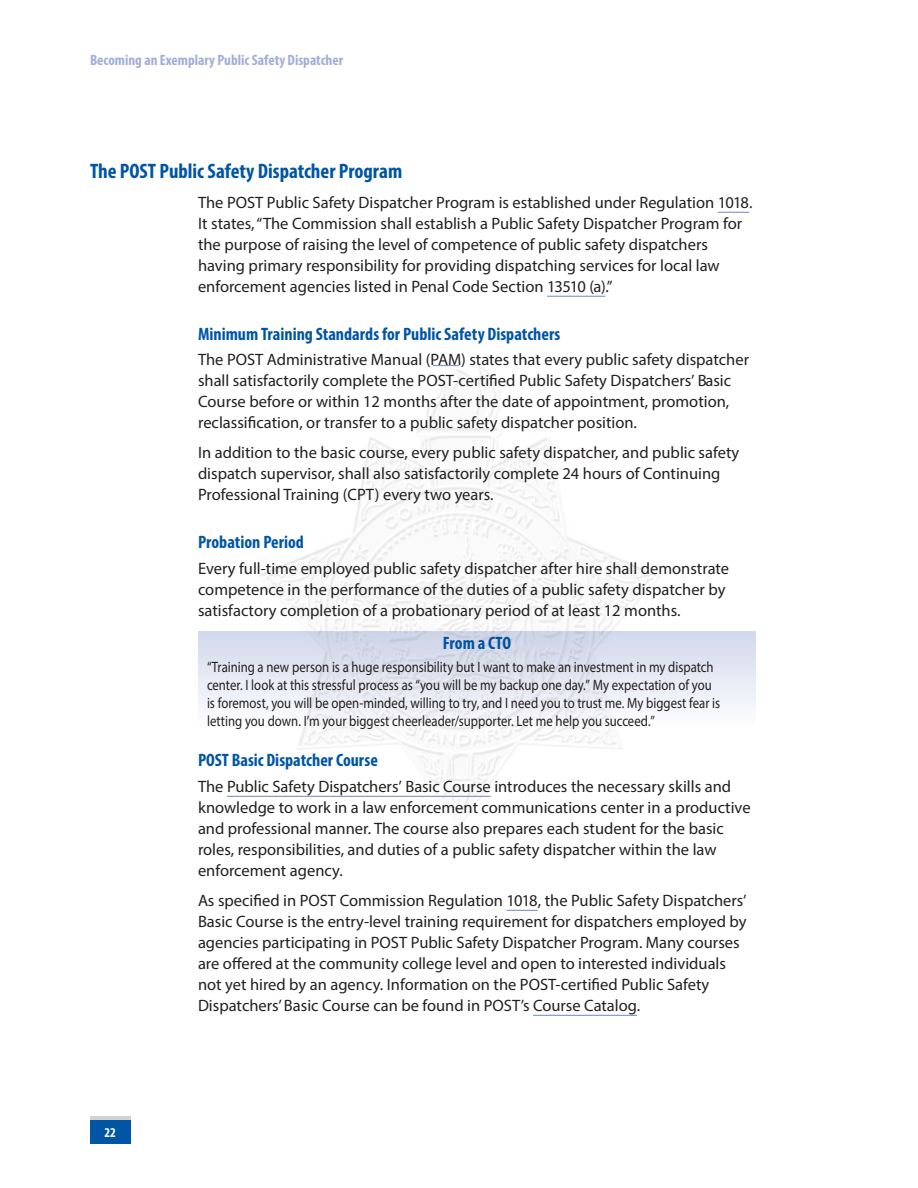
<style>
.page{position:relative;width:918px;height:1188px;background:#fff}
.page>*{position:absolute;margin:0;border:0;box-sizing:border-box;transform-origin:0 0}
.t1{font:700 condensed 21px "Myriad Pro";color:#0155a5}
.t2{font:700 condensed 18px "Myriad Pro";color:#0155a5}
.t3{font:16.5px/21px "Myriad Pro";color:#231f20}
.t4{font:15px/18px "Myriad Pro";color:#231f20;scale:.85 1}
.t5{font:700 condensed 15px "Myriad Pro";color:#a2aed7}
.t6{font:700 condensed 13.5px "Myriad Pro";color:#fff}
</style>
<div class="page">
<div style="left:90px;top:1116px;width:40px;height:18px;background:#d1d2d4"></div>
<div style="left:90px;top:1120px;width:40px;height:24px;background:#0155a5"></div>
<img style="left:254px;top:365px;width:406px;height:462px">
<hr style="left:718px;top:212px;width:31px;height:1px;background:#8193c9">
<hr style="left:547px;top:296px;width:58px;height:1px;background:#8193c9">
<hr style="left:227px;top:796px;width:264px;height:1px;background:#8193c9">
<hr style="left:506px;top:910px;width:32px;height:1px;background:#8193c9">
<hr style="left:533px;top:1015px;width:104px;height:1px;background:#8193c9">
<svg style="left:433px;top:365px;width:26px;height:1px"></svg>
<svg style="left:198px;top:631px;width:558px;height:99px"></svg>
<p class="t5" style="left:90px;top:51px;width:255px">Becoming an Exemplary Public Safety Dispatcher</p>
<p class="t1" style="left:90px;top:158px;width:314px">The POST Public Safety Dispatcher Program</p>
<p class="t3" style="left:198px;top:191px;width:556px">The POST Public Safety Dispatcher Program is established under Regulation 1018.<br>It states, “The Commission shall establish a Public Safety Dispatcher Program for the purpose of raising the level of competence of public safety dispatchers having primary responsibility for providing dispatching services for local law enforcement agencies listed in Penal Code Section 13510 (a).”</p>
<p class="t2" style="left:198px;top:323px;width:364px">Minimum Training Standards for Public Safety Dispatchers</p>
<p class="t3" style="left:198px;top:349px;width:553px">The POST Administrative Manual (PAM) states that every public safety dispatcher shall satisfactorily complete the POST-certified Public Safety Dispatchers’ Basic Course before or within 12 months after the date of appointment, promotion, reclassification, or transfer to a public safety dispatcher position.</p>
<p class="t3" style="left:198px;top:442px;width:543px">In addition to the basic course, every public safety dispatcher, and public safety dispatch supervisor, shall also satisfactorily complete 24 hours of Continuing<br>Professional Training (CPT) every two years.</p>
<p class="t2" style="left:198px;top:531px;width:108px">Probation Period</p>
<p class="t3" style="left:198px;top:557px;width:533px">Every full-time employed public safety dispatcher after hire shall demonstrate competence in the performance of the duties of a public safety dispatcher by satisfactory completion of a probationary period of at least 12 months.</p>
<p class="t2" style="left:443px;top:632px;width:70px">From a CTO</p>
<p class="t4" style="left:207px;top:658px;width:605px">“Training a new person is a huge responsibility but I want to make an investment in my dispatch center. I look at this stressful process as “you will be my backup one day.” My expectation of you is foremost, you will be open-minded, willing to try, and I need you to trust me. My biggest fear is letting you down. I’m your biggest cheerleader/supporter. Let me help you succeed.”</p>
<p class="t2" style="left:198px;top:749px;width:181px">POST Basic Dispatcher Course</p>
<p class="t3" style="left:198px;top:776px;width:554px">The Public Safety Dispatchers’ Basic Course introduces the necessary skills and knowledge to work in a law enforcement communications center in a productive and professional manner. The course also prepares each student for the basic roles, responsibilities, and duties of a public safety dispatcher within the law enforcement agency.</p>
<p class="t3" style="left:198px;top:890px;width:550px">As specified in POST Commission Regulation 1018, the Public Safety Dispatchers’ Basic Course is the entry-level training requirement for dispatchers employed by agencies participating in POST Public Safety Dispatcher Program. Many courses are offered at the community college level and open to interested individuals not yet hired by an agency. Information on the POST-certified Public Safety Dispatchers’ Basic Course can be found in POST’s Course Catalog.</p>
<p class="t6" style="left:104px;top:1124px;width:13px">22</p>
</div>
